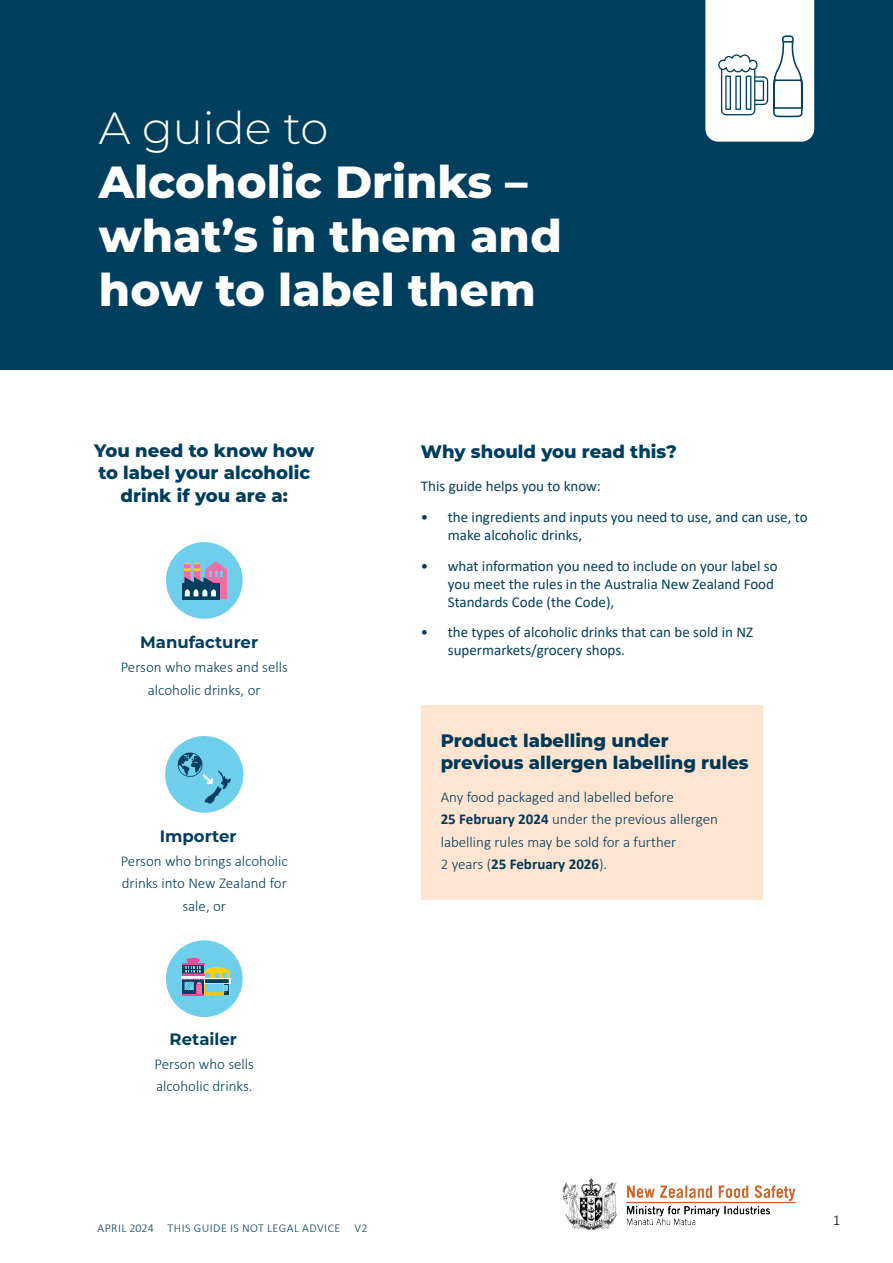
<style>
.page{position:relative;width:893px;height:1263px;background:#fff}
.page>*{position:absolute;margin:0;border:0;box-sizing:border-box;transform-origin:0 0}
.Main_heading_-_Mont_30_36pt{font:800 45px/54px "Montserrat";color:#fff}
.Main_heading_-_Mont_30_36pt-2{font:300 45px "Montserrat";color:#fff}
.t1{font:800 18px/22.5px "Montserrat";color:#003e5e;text-align:center}
.sub_Header{font:800 18px/22.5px "Montserrat";color:#013956}
.t2{font:700 16.5px "Montserrat";color:#003e5e}
.Body{font:15px/18px "Calibri";color:#003e5e}
.Body-2{font:300 15px/22.5px "Calibri";color:#013956}
.Body-3{font:300 15px/22.5px "Calibri";color:#003e5e;text-align:center}
.t3{font:300 15px "Calibri";color:#040503}
.Body-4{font:300 12px "Calibri";letter-spacing:.04em;color:#003e5e}
.s1{font-weight:700}
</style>
<div class="page">
<div style="left:0;top:0;width:893px;height:370px;background:#003e5e"></div>
<div style="left:165px;top:736px;width:78px;height:77px;background:#6eceeb;border-radius:50%"></div>
<svg style="left:178px;top:752px;width:53px;height:52px"></svg>
<div style="left:166px;top:940px;width:77px;height:77px;background:#6eceeb;border-radius:50%"></div>
<div style="left:166px;top:542px;width:77px;height:77px;background:#6eceeb;border-radius:50%"></div>
<div style="left:182px;top:583px;width:38px;height:16px;background:#003e5e"></div>
<svg style="left:183px;top:561px;width:44px;height:38px"></svg>
<svg style="left:705px;top:0;width:109px;height:142px;background:#e9eef1"></svg>
<div style="left:203px;top:978px;width:28px;height:6px;background:#fff"></div>
<svg style="left:182px;top:958px;width:48px;height:37px"></svg>
<div style="left:421px;top:705px;width:341px;height:195px;background:#fee5d2"></div>
<img style="left:563px;top:1178px;width:232px;height:53px">
<p class="Main_heading_-_Mont_30_36pt-2" style="left:99px;top:97px;width:231px">A guide to</p>
<p class="Main_heading_-_Mont_30_36pt" style="left:99px;top:152px;width:464px">Alcoholic Drinks – what’s in them and how to label them</p>
<p class="t1" style="left:94px;top:438px;width:222px">You need to know how</p>
<p class="t1" style="left:421px;top:439px;width:257px">Why should you read this?</p>
<p class="t1" style="left:98px;top:460px;width:213px">to label your alcoholic drink if you are a:</p>
<p class="Body" style="left:421px;top:477px;width:182px">This guide helps you to know:</p>
<p class="Body" style="left:448px;top:507px;width:361px;text-indent:-27px">• the ingredients and inputs you need to use, and can use, to make alcoholic drinks,</p>
<p class="Body" style="left:448px;top:556px;width:331px;text-indent:-27px">• what information you need to include on your label so you meet the rules in the Australia New Zealand Food<br>Standards Code (the Code),</p>
<p class="Body" style="left:448px;top:623px;width:307px;text-indent:-27px">• the types of alcoholic drinks that can be sold in NZ supermarkets/grocery shops.</p>
<p class="t2" style="left:140px;top:631px;width:120px">Manufacturer</p>
<p class="Body-3" style="left:121px;top:656px;width:169px">Person who makes and sells alcoholic drinks, or</p>
<p class="t2" style="left:160px;top:824px;width:78px">Importer</p>
<p class="Body-3" style="left:121px;top:849px;width:169px">Person who brings alcoholic drinks into New Zealand for sale, or</p>
<p class="t2" style="left:170px;top:1027px;width:69px">Retailer</p>
<p class="Body-3" style="left:155px;top:1052px;width:101px;text-align:left">Person who sells alcoholic drinks.</p>
<p class="sub_Header" style="left:441px;top:728px;width:310px">Product labelling under previous allergen labelling rules</p>
<p class="Body-2" style="left:441px;top:785px;width:279px">Any food packaged and labelled before<br><span class="s1">25 February 2024</span> under the previous allergen labelling rules may be sold for a further<br>2 years (<span class="s1">25 February 2026</span>).</p>
<p class="Body-4" style="left:97px;top:1220px;width:271px">APRIL 2024 THIS GUIDE IS NOT LEGAL ADVICE V2</p>
<p class="t3" style="left:833px;top:1211px;width:9px">1</p>
</div>
